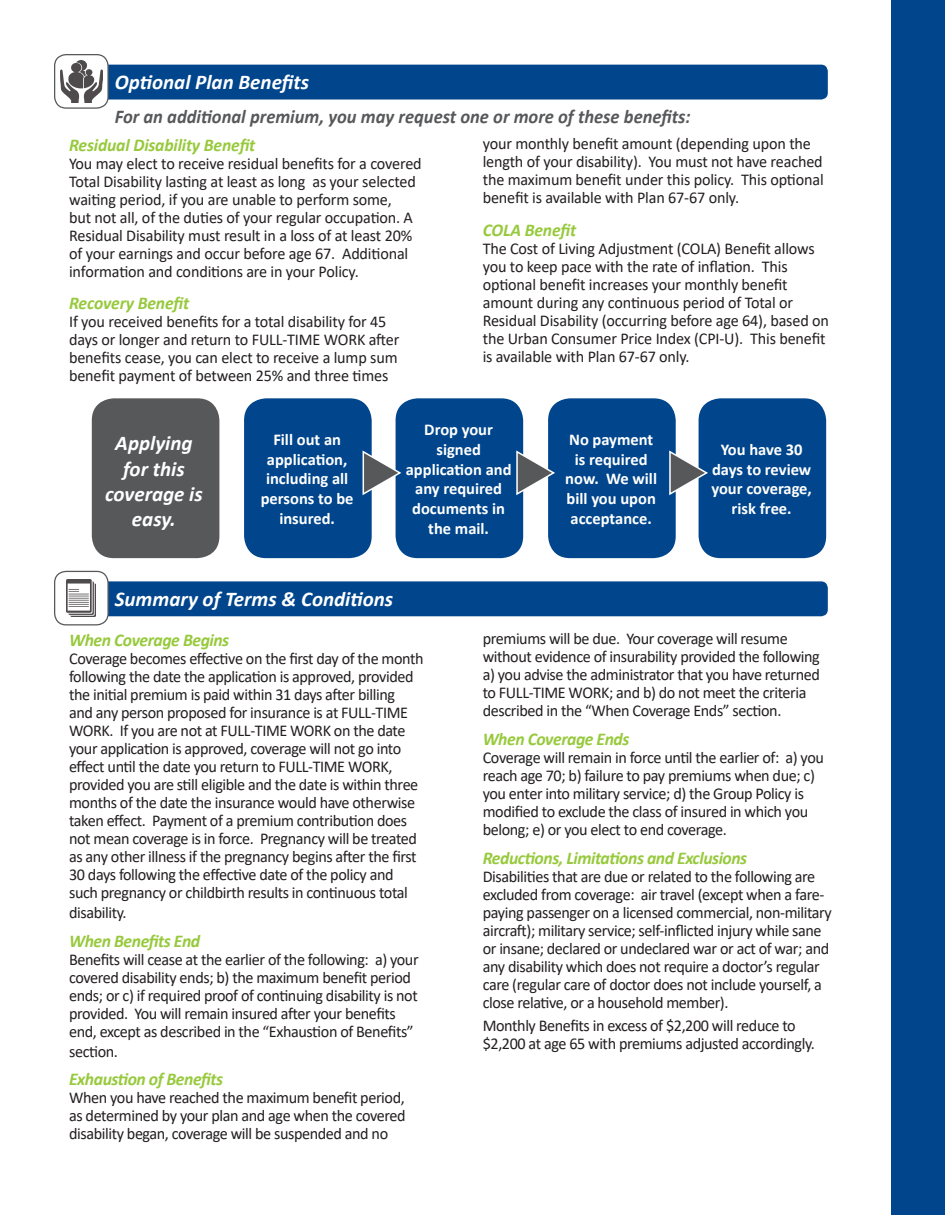
<style>
.page{position:relative;width:945px;height:1215px;background:#fff}
.page>*{position:absolute;margin:0;border:0;box-sizing:border-box;transform-origin:0 0}
.BODY_COPY{font:italic 700 21px/25.2px "Calibri";color:#fff;text-align:center}
.BODY_COPY-2{font:italic 700 19.5px "Calibri";color:#57585a;scale:.95 1}
.BODY_COPY-3{font:italic 700 18px "Calibri";letter-spacing:-.025em;color:#97c93c}
.BODY_COPY-4{font:16.5px/18px "Calibri";letter-spacing:-.025em;color:#231f20}
.BODY_COPY-5{font:700 16.5px/19.6px "Calibri";color:#fff;text-align:center}
</style>
<div class="page">
<div style="left:55px;top:581px;width:773px;height:35px;background:#01468c;border-radius:7px"></div>
<div style="left:55px;top:571px;width:53px;height:54px;background:#fff;border-radius:11px"></div>
<div style="left:54px;top:571px;width:55px;height:54px;border:1px solid #57585a;border-radius:11px"></div>
<img style="left:67px;top:580px;width:29px;height:37px">
<div style="left:891px;top:0;width:54px;height:1215px;background:#01468c"></div>
<div style="left:55px;top:65px;width:773px;height:35px;background:#01468c;border-radius:7px"></div>
<div style="left:55px;top:55px;width:53px;height:53px;background:#fff;border-radius:11px"></div>
<div style="left:54px;top:54px;width:55px;height:55px;border:1px solid #57585a;border-radius:11px"></div>
<img style="left:60px;top:60px;width:42px;height:43px">
<div style="left:92px;top:398px;width:127px;height:160px;background:#57585a;border-radius:22px"></div>
<div style="left:244px;top:398px;width:128px;height:160px;background:#01468c;border-radius:22px"></div>
<div style="left:396px;top:398px;width:127px;height:160px;background:#01468c;border-radius:22px"></div>
<div style="left:548px;top:398px;width:128px;height:160px;background:#01468c;border-radius:22px"></div>
<div style="left:699px;top:398px;width:127px;height:160px;background:#01468c;border-radius:22px"></div>
<svg style="left:362px;top:450px;width:40px;height:47px"></svg>
<svg style="left:516px;top:450px;width:39px;height:47px"></svg>
<svg style="left:669px;top:450px;width:39px;height:47px"></svg>
<p class="BODY_COPY" style="left:115px;top:69px;width:196px">Optional Plan Benefits</p>
<p class="BODY_COPY-2" style="left:115px;top:102px;width:608px">For an additional premium, you may request one or more of these benefits:</p>
<p class="BODY_COPY-3" style="left:69px;top:132px;width:188px">Residual Disability Benefit</p>
<p class="BODY_COPY-4" style="left:69px;top:154px;width:354px">You may elect to receive residual benefits for a covered Total Disability lasting at least as long as your selected waiting period, if you are unable to perform some,<br>but not all, of the duties of your regular occupation. A Residual Disability must result in a loss of at least 20% of your earnings and occur before age 67. Additional information and conditions are in your Policy.</p>
<p class="BODY_COPY-3" style="left:69px;top:290px;width:122px">Recovery Benefit</p>
<p class="BODY_COPY-4" style="left:69px;top:312px;width:332px">If you received benefits for a total disability for 45 days or longer and return to FULL-TIME WORK after benefits cease, you can elect to receive a lump sum benefit payment of between 25% and three times</p>
<p class="BODY_COPY-4" style="left:483px;top:135px;width:343px">your monthly benefit amount (depending upon the length of your disability). You must not have reached the maximum benefit under this policy. This optional benefit is available with Plan 67-67 only.</p>
<p class="BODY_COPY-3" style="left:483px;top:217px;width:95px">COLA Benefit</p>
<p class="BODY_COPY-4" style="left:483px;top:239px;width:348px">The Cost of Living Adjustment (COLA) Benefit allows you to keep pace with the rate of inflation. This optional benefit increases your monthly benefit amount during any continuous period of Total or Residual Disability (occurring before age 64), based on the Urban Consumer Price Index (CPI-U). This benefit is available with Plan 67-67 only.</p>
<p class="BODY_COPY" style="left:105px;top:430px;width:99px">Applying for this coverage is easy.</p>
<p class="BODY_COPY-5" style="left:261px;top:430px;width:94px">Fill out an application, including all persons to be insured.</p>
<p class="BODY_COPY-5" style="left:406px;top:420px;width:107px">Drop your signed application and any required documents in the mail.</p>
<p class="BODY_COPY-5" style="left:565px;top:430px;width:93px">No payment is required now. We will bill you upon acceptance.</p>
<p class="BODY_COPY-5" style="left:711px;top:439px;width:102px">You have 30 days to review your coverage, risk free.</p>
<p class="BODY_COPY" style="left:115px;top:586px;width:280px">Summary of Terms &amp; Conditions</p>
<p class="BODY_COPY-3" style="left:69px;top:628px;width:162px">When Coverage Begins</p>
<p class="BODY_COPY-4" style="left:69px;top:649px;width:356px">Coverage becomes effective on the first day of the month following the date the application is approved, provided the initial premium is paid within 31 days after billing<br>and any person proposed for insurance is at FULL-TIME WORK. If you are not at FULL-TIME WORK on the date your application is approved, coverage will not go into effect until the date you return to FULL-TIME WORK, provided you are still eligible and the date is within three months of the date the insurance would have otherwise taken effect. Payment of a premium contribution does not mean coverage is in force. Pregnancy will be treated as any other illness if the pregnancy begins after the first 30 days following the effective date of the policy and such pregnancy or childbirth results in continuous total</p>
<p class="BODY_COPY-4" style="left:69px;top:903px;width:59px">disability.</p>
<p class="BODY_COPY-3" style="left:69px;top:928px;width:133px">When Benefits End</p>
<p class="BODY_COPY-4" style="left:69px;top:950px;width:351px">Benefits will cease at the earlier of the following: a) your covered disability ends; b) the maximum benefit period ends; or c) if required proof of continuing disability is not provided. You will remain insured after your benefits end, except as described in the “Exhaustion of Benefits”</p>
<p class="BODY_COPY-4" style="left:69px;top:1042px;width:50px">section.</p>
<p class="BODY_COPY-3" style="left:69px;top:1067px;width:156px">Exhaustion of Benefits</p>
<p class="BODY_COPY-4" style="left:69px;top:1089px;width:338px;text-align:justify">When you have reached the maximum benefit period, as determined by your plan and age when the covered disability began, coverage will be suspended and no</p>
<p class="BODY_COPY-4" style="left:483px;top:629px;width:339px">premiums will be due. Your coverage will resume without evidence of insurability provided the following a) you advise the administrator that you have returned to FULL-TIME WORK; and b) do not meet the criteria described in the “When Coverage Ends” section.</p>
<p class="BODY_COPY-3" style="left:483px;top:726px;width:148px">When Coverage Ends</p>
<p class="BODY_COPY-4" style="left:483px;top:748px;width:343px">Coverage will remain in force until the earlier of: a) you reach age 70; b) failure to pay premiums when due; c) you enter into military service; d) the Group Policy is modified to exclude the class of insured in which you belong; e) or you elect to end coverage.</p>
<p class="BODY_COPY-3" style="left:483px;top:845px;width:266px">Reductions, Limitations and Exclusions</p>
<p class="BODY_COPY-4" style="left:483px;top:867px;width:351px">Disabilities that are due or related to the following are excluded from coverage: air travel (except when a fare&shy;paying passenger on a licensed commercial, non-military aircraft); military service; self-inflicted injury while sane or insane; declared or undeclared war or act of war; and any disability which does not require a doctor’s regular care (regular care of doctor does not include yourself, a close relative, or a household member).</p>
<p class="BODY_COPY-4" style="left:483px;top:1016px;width:334px">Monthly Benefits in excess of $2,200 will reduce to $2,200 at age 65 with premiums adjusted accordingly.</p>
</div>
